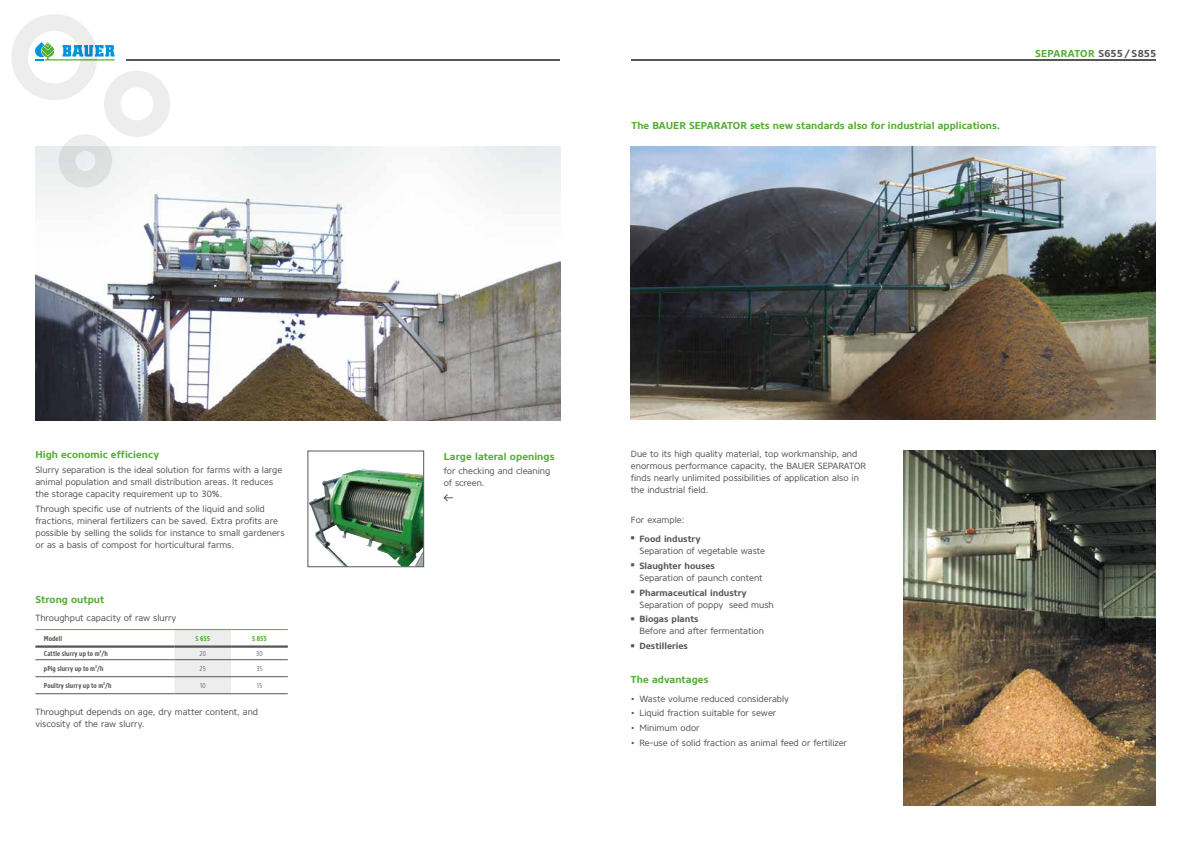
<style>
.page{position:relative;width:1191px;height:842px;background:#fff}
.page>*{position:absolute;margin:0;border:0;box-sizing:border-box;transform-origin:0 0}
.t1{font:700 10px "Core Sans NR65";letter-spacing:.005em;color:#52ae32}
.t2{font:9px/12px "Core Sans NR45";color:#575756}
.t3{font:700 9px "Core Sans NR65";color:#575756}
.t4{font:700 7px "Core Sans NR67 Cn";letter-spacing:.015em;color:#575756}
.t5{font:300 7px "Core Sans NR37 Cn";letter-spacing:-.02em;color:#575756}
.t6{font:700 7px "Core Sans NR67 Cn";letter-spacing:-.005em;color:#52ae32}
.s1{color:#575756}
</style>
<div class="page">
<hr style="left:126px;top:59px;width:434px;height:2px;background:#575756">
<img style="left:35px;top:146px;width:525px;height:275px">
<hr style="left:631px;top:59px;width:524px;height:2px;background:#575756">
<svg style="left:35px;top:630px;width:253px;height:63px"></svg>
<hr style="left:35px;top:659px;width:139px;height:1px;background:#575756">
<hr style="left:174px;top:659px;width:57px;height:1px;background:#575756">
<hr style="left:231px;top:659px;width:57px;height:1px;background:#575756">
<hr style="left:35px;top:676px;width:139px;height:1px;background:#575756">
<hr style="left:174px;top:676px;width:57px;height:1px;background:#575756">
<hr style="left:231px;top:676px;width:57px;height:1px;background:#575756">
<hr style="left:35px;top:693px;width:139px;height:1px;background:#575756">
<hr style="left:174px;top:693px;width:57px;height:1px;background:#575756">
<hr style="left:231px;top:693px;width:57px;height:1px;background:#575756">
<hr style="left:35px;top:629px;width:139px;height:1px;background:#52ae32">
<hr style="left:174px;top:629px;width:57px;height:1px;background:#52ae32">
<hr style="left:231px;top:629px;width:57px;height:1px;background:#52ae32">
<hr style="left:35px;top:645px;width:139px;height:3px;background:#575756">
<hr style="left:174px;top:645px;width:57px;height:3px;background:#575756">
<hr style="left:231px;top:645px;width:57px;height:3px;background:#575756">
<img style="left:310px;top:469px;width:112px;height:96px">
<div style="left:308px;top:451px;width:116px;height:116px;border:1px solid #575756"></div>
<svg style="left:443px;top:494px;width:10px;height:8px"></svg>
<img style="left:903px;top:451px;width:252px;height:354px">
<img style="left:631px;top:146px;width:524px;height:274px">
<svg style="left:11px;top:14px;width:159px;height:174px"></svg>
<p class="t1" style="left:35px;top:448px;width:125px">High economic efficiency</p>
<p class="t2" style="left:35px;top:464px;width:248px">Slurry separation is the ideal solution for farms with a large animal population and small distribution areas. It reduces the storage capacity requirement up to 30%.</p>
<p class="t2" style="left:35px;top:503px;width:251px">Through specific use of nutrients of the liquid and solid fractions, mineral fertilizers can be saved. Extra profits are possible by selling the solids for instance to small gardeners or as a basis of compost for horticultural farms.</p>
<p class="t1" style="left:35px;top:593px;width:70px">Strong output</p>
<p class="t4" style="left:44px;top:634px;width:20px">Modell</p>
<p class="t6" style="left:195px;top:634px;width:16px">S 655</p>
<p class="t6" style="left:252px;top:634px;width:16px">S 855</p>
<p class="t4" style="left:44px;top:649px;width:65px">Cattle slurry up to m<sup>3</sup>/h</p>
<p class="t5" style="left:200px;top:649px;width:8px">20</p>
<p class="t5" style="left:256px;top:649px;width:8px">30</p>
<p class="t4" style="left:44px;top:664px;width:61px">pPig slurry up to m<sup>3</sup>/h</p>
<p class="t5" style="left:200px;top:664px;width:8px">25</p>
<p class="t5" style="left:256px;top:664px;width:8px">35</p>
<p class="t4" style="left:44px;top:681px;width:69px">Poultry slurry up to m<sup>3</sup>/h</p>
<p class="t5" style="left:200px;top:681px;width:8px">10</p>
<p class="t5" style="left:256px;top:681px;width:7px">15</p>
<p class="t2" style="left:35px;top:612px;width:142px">Throughput capacity of raw slurry</p>
<p class="t2" style="left:35px;top:706px;width:224px">Throughput depends on age, dry matter content, and viscosity of the raw slurry.</p>
<p class="t1" style="left:631px;top:119px;width:370px">The BAUER SEPARATOR sets new standards also for industrial applications.</p>
<p class="t1" style="left:1035px;top:47px;width:123px">SEPARATOR <span class="s1">S655 / S855</span></p>
<p class="t1" style="left:444px;top:449px;width:112px">Large lateral openings</p>
<p class="t2" style="left:444px;top:465px;width:108px">for checking and cleaning of screen.</p>
<p class="t2" style="left:631px;top:448px;width:237px">Due to its high quality material, top workmanship, and enormous performance capacity, the BAUER SEPARATOR finds nearly unlimited possibilities of application also in the industrial field.</p>
<p class="t2" style="left:631px;top:514px;width:55px">For example:</p>
<p class="t3" style="left:631px;top:533px;width:71px"><sup>■</sup> Food industry</p>
<p class="t2" style="left:639px;top:545px;width:127px">Separation of vegetable waste</p>
<p class="t3" style="left:631px;top:560px;width:86px"><sup>■</sup> Slaughter houses</p>
<p class="t2" style="left:639px;top:572px;width:125px">Separation of paunch content</p>
<p class="t3" style="left:631px;top:586px;width:117px"><sup>■</sup> Pharmaceutical industry</p>
<p class="t2" style="left:639px;top:598px;width:136px">Separation of poppy seed mush</p>
<p class="t3" style="left:631px;top:613px;width:69px"><sup>■</sup> Biogas plants</p>
<p class="t2" style="left:639px;top:625px;width:126px">Before and after fermentation</p>
<p class="t3" style="left:631px;top:640px;width:59px"><sup>■</sup> Destilleries</p>
<p class="t1" style="left:631px;top:673px;width:79px">The advantages</p>
<p class="t2" style="left:631px;top:692px;width:160px">• Waste volume reduced considerably</p>
<p class="t2" style="left:631px;top:707px;width:147px">• Liquid fraction suitable for sewer</p>
<p class="t2" style="left:631px;top:722px;width:70px">• Minimum odor</p>
<p class="t2" style="left:631px;top:737px;width:217px">• Re-use of solid fraction as animal feed or fertilizer</p>
</div>
